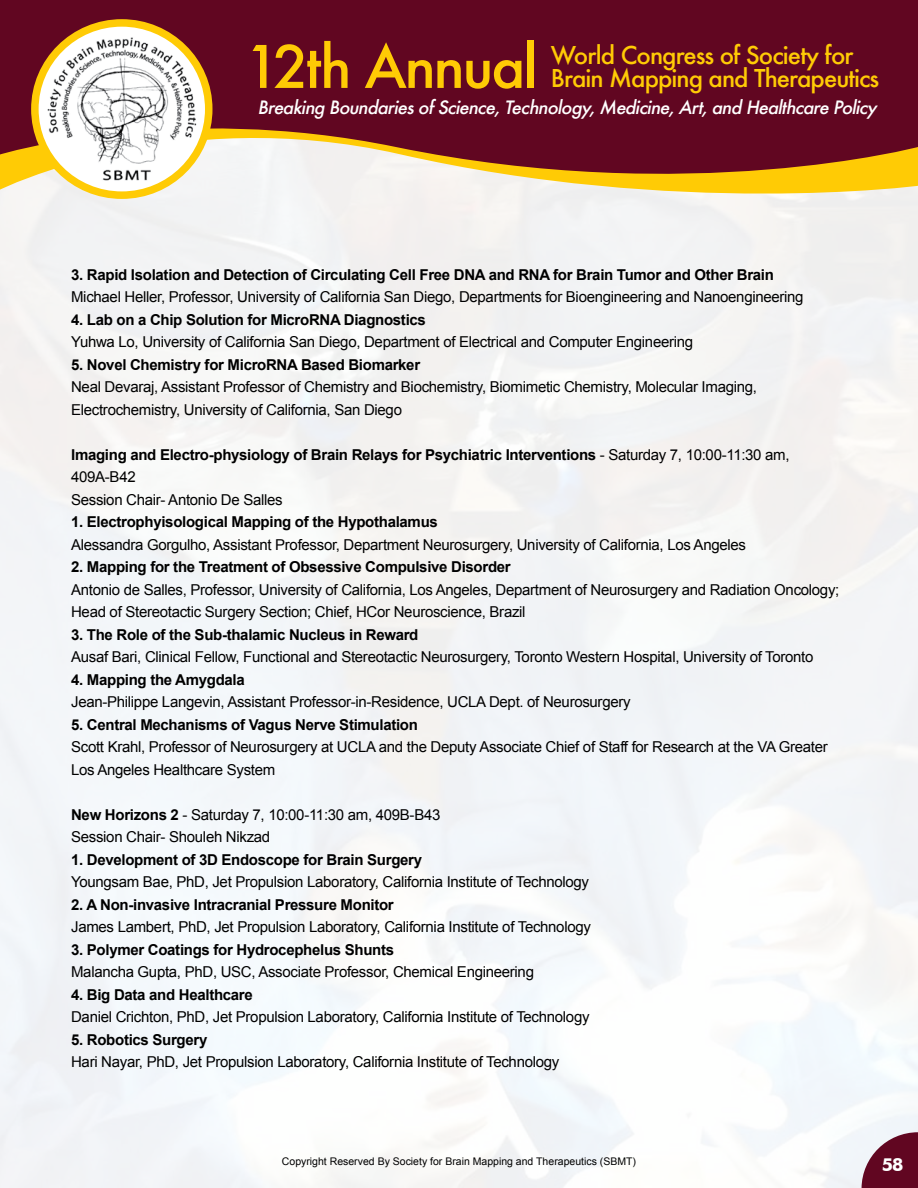
<style>
.page{position:relative;width:918px;height:1188px;background:#fff}
.page>*{position:absolute;margin:0;border:0;box-sizing:border-box;transform-origin:0 0}
.t1{font:500 57px "Futura";letter-spacing:-.04em;color:#ffcb05}
.t2{font:500 24px/22.5px "Futura";letter-spacing:-.04em;color:#ffcb05}
.t3{font:italic 500 18px "Futura";color:#fff}
.t4{font:700 18px "Futura BT";color:#fff}
.t5{font:15px/22.5px "Arial";letter-spacing:-.02em;color:#000}
.t6{font:700 15px/22.5px "Arial";letter-spacing:-.02em;color:#000}
.t7{font:10.5px "Arial";color:#000}
.s1{font-weight:400}
.s2{font-weight:700}
</style>
<div class="page">
<svg style="left:862px;top:1132px;width:56px;height:56px"></svg>
<div style="left:0;top:207px;width:918px;height:10px;background:#f3f2f2"></div>
<svg style="left:0;top:0;width:918px;height:207px;fill:#610621"></svg>
<svg style="left:35px;top:23px;width:174px;height:172px"></svg>
<img style="left:44px;top:31px;width:156px;height:156px">
<div style="left:31px;top:19px;width:182px;height:180px;border:8px solid #ffcb05;border-radius:50%"></div>
<h1 class="t1" style="left:245px;top:28px;width:294px">12th Annual</h1>
<h2 class="t2" style="left:551px;top:44px;width:330px">World Congress of Society for<br>Brain Mapping and Therapeutics</h2>
<p class="t3" style="left:258px;top:94px;width:625px">Breaking BoundariesofScience,Technology,Medicine,Art,and HealthcarePolicy</p>
<p class="t6" style="left:71px;top:264px;width:704px">3. Rapid Isolation and Detection of Circulating Cell Free DNA and RNA for Brain Tumor and Other Brain</p>
<p class="t5" style="left:71px;top:286px;width:734px">Michael Heller, Professor, University of California San Diego, Departments for Bioengineering and Nanoengineering</p>
<p class="t6" style="left:71px;top:309px;width:356px">4. Lab on a Chip Solution for MicroRNA Diagnostics</p>
<p class="t5" style="left:71px;top:331px;width:624px">Yuhwa Lo, University of California San Diego, Department of Electrical and Computer Engineering</p>
<p class="t6" style="left:71px;top:354px;width:351px">5. Novel Chemistry for MicroRNA Based Biomarker</p>
<p class="t5" style="left:71px;top:376px;width:687px">Neal Devaraj, Assistant Professor of Chemistry and Biochemistry, Biomimetic Chemistry, Molecular Imaging,<br>Electrochemistry, University of California, San Diego</p>
<p class="t6" style="left:71px;top:444px;width:720px">Imaging and Electro-physiology of Brain Relays for Psychiatric Interventions <span class="s1">- Saturday 7, 10:00-11:30 am,<br>409A-B42<br>Session Chair- Antonio De Salles</span></p>
<p class="t6" style="left:71px;top:511px;width:368px">1. Electrophyisological Mapping of the Hypothalamus</p>
<p class="t5" style="left:71px;top:533px;width:676px">Alessandra Gorgulho, Assistant Professor, Department Neurosurgery, University of California, Los Angeles</p>
<p class="t6" style="left:71px;top:556px;width:441px">2. Mapping for the Treatment of Obsessive Compulsive Disorder</p>
<p class="t5" style="left:71px;top:578px;width:770px">Antonio de Salles, Professor, University of California, Los Angeles, Department of Neurosurgery and Radiation Oncology;<br>Head of Stereotactic Surgery Section; Chief, HCor Neuroscience, Brazil</p>
<p class="t6" style="left:71px;top:624px;width:349px">3. The Role of the Sub-thalamic Nucleus in Reward</p>
<p class="t5" style="left:71px;top:646px;width:744px">Ausaf Bari, Clinical Fellow, Functional and Stereotactic Neurosurgery, Toronto Western Hospital, University of Toronto</p>
<p class="t6" style="left:71px;top:669px;width:175px">4. Mapping the Amygdala</p>
<p class="t5" style="left:71px;top:691px;width:561px">Jean-Philippe Langevin, Assistant Professor-in-Residence, UCLA Dept. of Neurosurgery</p>
<p class="t6" style="left:71px;top:714px;width:348px">5. Central Mechanisms of Vagus Nerve Stimulation</p>
<p class="t5" style="left:71px;top:736px;width:758px">Scott Krahl, Professor of Neurosurgery at UCLA and the Deputy Associate Chief of Staff for Research at the VA Greater<br>Los Angeles Healthcare System</p>
<p class="t5" style="left:71px;top:803px;width:371px"><span class="s2">New Horizons 2</span> - Saturday 7, 10:00-11:30 am, 409B-B43<br>Session Chair- Shouleh Nikzad</p>
<p class="t6" style="left:71px;top:849px;width:352px">1. Development of 3D Endoscope for Brain Surgery</p>
<p class="t5" style="left:71px;top:871px;width:519px">Youngsam Bae, PhD, Jet Propulsion Laboratory, California Institute of Technology</p>
<p class="t6" style="left:71px;top:894px;width:324px">2. A Non-invasive Intracranial Pressure Monitor</p>
<p class="t5" style="left:71px;top:916px;width:521px">James Lambert, PhD, Jet Propulsion Laboratory, California Institute of Technology</p>
<p class="t6" style="left:71px;top:939px;width:325px">3. Polymer Coatings for Hydrocephelus Shunts</p>
<p class="t5" style="left:71px;top:961px;width:464px">Malancha Gupta, PhD, USC, Associate Professor, Chemical Engineering</p>
<p class="t6" style="left:71px;top:984px;width:183px">4. Big Data and Healthcare</p>
<p class="t5" style="left:71px;top:1006px;width:520px">Daniel Crichton, PhD, Jet Propulsion Laboratory, California Institute of Technology</p>
<p class="t6" style="left:71px;top:1029px;width:138px">5. Robotics Surgery</p>
<p class="t5" style="left:71px;top:1051px;width:490px">Hari Nayar, PhD, Jet Propulsion Laboratory, California Institute of Technology</p>
<p class="t7" style="left:282px;top:1155px;width:356px">Copyright Reserved By Society for Brain Mapping and Therapeutics (SBMT)</p>
<p class="t4" style="left:882px;top:1154px;width:23px">58</p>
</div>
